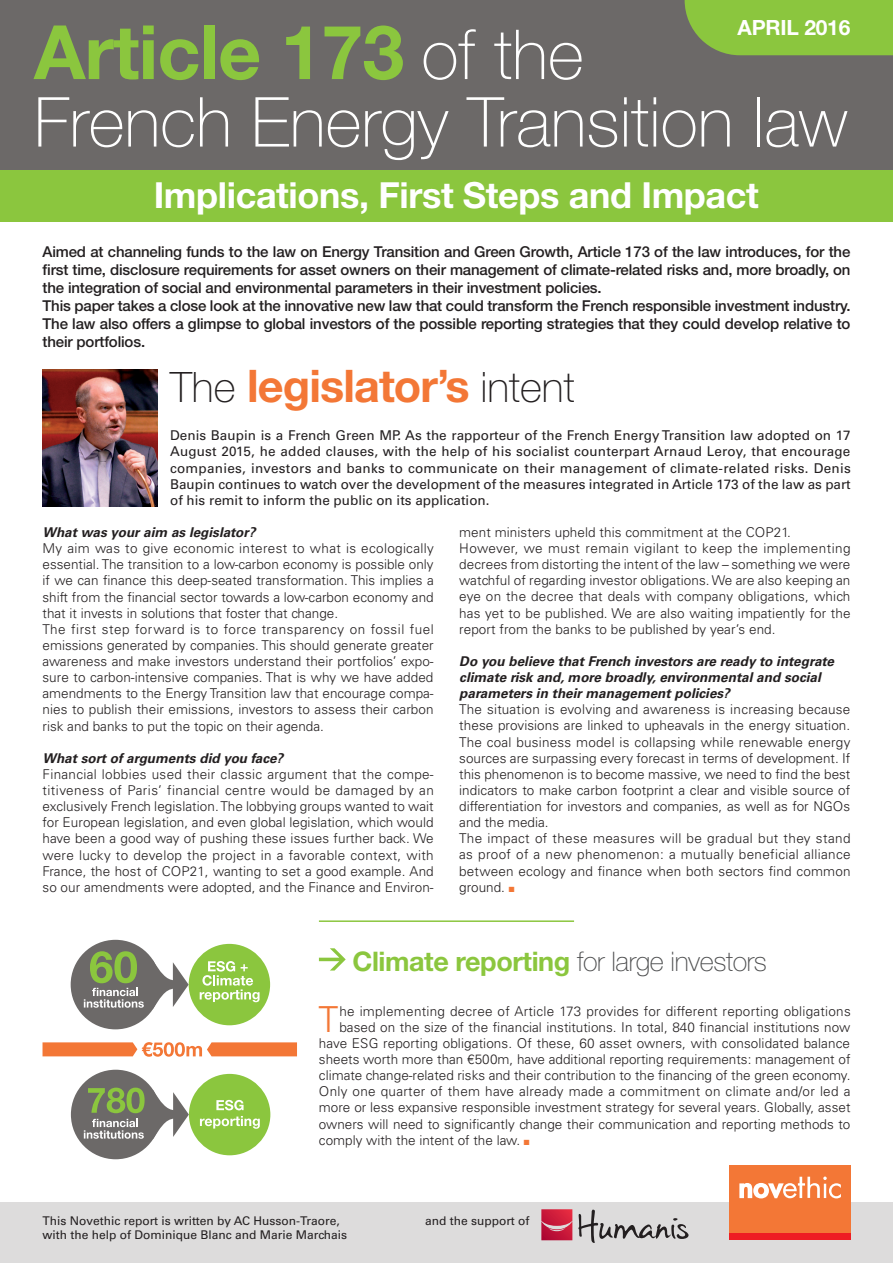
<style>
.page{position:relative;width:893px;height:1263px;background:#fff}
.page>*{position:absolute;margin:0;border:0;box-sizing:border-box;transform-origin:0 0}
.t1{font:700 75px "Helvetica Neue LT Std";letter-spacing:-.01em;color:#8bc63e}
.t2{font:100 69px "Helvetica Neue LT Std";color:#fff}
.t3{font:700 45px "Helvetica Neue LT Std";letter-spacing:-.02em;color:#f37736}
.t4{font:700 36px "Helvetica Neue LT Std";letter-spacing:-.01em;color:#fff}
.t5{font:300 35.85px "Univers LT Std";color:#f37736}
.t6{font:100 27px "Helvetica Neue LT Std";letter-spacing:-.015em;color:#4b4c4d}
.t7{font:700 21px "Helvetica Neue LT Std";letter-spacing:-.01em;color:#fff}
.t8{font:500 15px/18px "Helvetica Neue LT Std";letter-spacing:-.01em;color:#231f20}
.t9{font:300 13.5px/16px "Univers LT Std";letter-spacing:.005em;color:#231f20}
.t10{font:13.5px/16px "Univers LT Std";color:#231f20;text-align:justify}
.t11{font:italic 700 13.5px/16px "Univers LT Std";color:#231f20}
.t12{font:12px/14.4px "Univers LT Std";color:#231f20}
.t13{font:300 12px "Univers LT Std";color:#231f20}
.s1{font-weight:100;font-size:69px;color:#fff}
.s2{font-weight:100;font-size:42px;color:#231f20}
.s3{color:#f37736}
.s4{font-weight:700;color:#8bc63e}
</style>
<div class="page">
<div style="left:0;top:0;width:893px;height:179px;background:#6c6968"></div>
<div style="left:0;top:170px;width:893px;height:51px;background:#8bc63e"></div>
<div style="left:0;top:1202px;width:893px;height:61px;background:#dddcdc"></div>
<div style="left:729px;top:1165px;width:121px;height:74px;background:#f37736"></div>
<svg style="left:739px;top:1176px;width:102px;height:22px"></svg>
<div style="left:729px;top:1233px;width:121px;height:6px;background:#ee1d23"></div>
<img style="left:43px;top:370px;width:114px;height:136px">
<hr style="left:319px;top:920px;width:255px;height:2px;background:#8bc63e">
<div style="left:685px;top:0;width:208px;height:55px;background:#8bc63e"></div>
<svg style="left:319px;top:948px;width:27px;height:22px"></svg>
<svg style="left:541px;top:1209px;width:31px;height:31px"></svg>
<svg style="left:578px;top:1209px;width:111px;height:34px"></svg>
<svg style="left:43px;top:1042px;width:254px;height:15px;background:#f59563"></svg>
<div style="left:71px;top:940px;width:89px;height:89px;background:#6c6968;border-radius:50%"></div>
<div style="left:189px;top:944px;width:81px;height:81px;background:#8bc63e;border-radius:50%"></div>
<svg style="left:152px;top:959px;width:37px;height:51px"></svg>
<svg style="left:200px;top:961px;width:60px;height:41px"></svg>
<svg style="left:84px;top:951px;width:60px;height:57px"></svg>
<div style="left:71px;top:1070px;width:89px;height:89px;background:#6c6968;border-radius:50%"></div>
<div style="left:189px;top:1074px;width:81px;height:81px;background:#8bc63e;border-radius:50%"></div>
<svg style="left:153px;top:1090px;width:36px;height:49px"></svg>
<svg style="left:88px;top:1087px;width:57px;height:26px"></svg>
<svg style="left:216px;top:1100px;width:28px;height:10px"></svg>
<svg style="left:200px;top:1116px;width:60px;height:13px"></svg>
<svg style="left:84px;top:1119px;width:60px;height:20px"></svg>
<h3 class="t7" style="left:738px;top:15px;width:114px">APRIL 2016</h3>
<h1 class="t1" style="left:34px;top:6px;width:551px">Article 173 <span class="s1">of the</span></h1>
<h2 class="t2" style="left:34px;top:83px;width:815px">French Energy Transition law</h2>
<h3 class="t4" style="left:154px;top:173px;width:607px">Implications, First Steps and Impact</h3>
<p class="t8" style="left:43px;top:243px;width:809px">Aimed at channeling funds to the law on Energy Transition and Green Growth, Article 173 of the law introduces, for the first time, disclosure requirements for asset owners on their management of climate-related risks and, more broadly, on the integration of social and environmental parameters in their investment policies.<br>This paper takes a close look at the innovative new law that could transform the French responsible investment industry.<br>The law also offers a glimpse to global investors of the possible reporting strategies that they could develop relative to their portfolios.</p>
<h3 class="t3" style="left:170px;top:358px;width:406px"><span class="s2">The</span> legislator’s <span class="s2">intent</span></h3>
<p class="t10" style="left:170px;top:428px;width:682px">Denis Baupin is a French Green MP. As the rapporteur of the French Energy Transition law adopted on 17<br>August 2015, he added clauses, with the help of his socialist counterpart Arnaud Leroy, that encourage companies, investors and banks to communicate on their management of climate-related risks. Denis Baupin continues to watch over the development of the measures integrated in Article 173 of the law as part of his remit to inform the public on its application.</p>
<p class="t11" style="left:43px;top:524px;width:215px">What was your aim as legislator?</p>
<p class="t9" style="left:43px;top:540px;width:393px">My aim was to give economic interest to what is ecologically essential. The transition to a low-carbon economy is possible only if we can finance this deep-seated transformation. This implies a shift from the financial sector towards a low-carbon economy and that it invests in solutions that foster that change.<br>The first step forward is to force transparency on fossil fuel emissions generated by companies. This should generate greater awareness and make investors understand their portfolios’ expo&shy;sure to carbon-intensive companies. That is why we have added amendments to the Energy Transition law that encourage compa&shy;nies to publish their emissions, investors to assess their carbon risk and banks to put the topic on their agenda.</p>
<p class="t11" style="left:43px;top:750px;width:242px">What sort of arguments did you face?</p>
<p class="t9" style="left:43px;top:766px;width:393px;text-align:justify">Financial lobbies used their classic argument that the compe&shy;titiveness of Paris’ financial centre would be damaged by an exclusively French legislation. The lobbying groups wanted to wait for European legislation, and even global legislation, which would have been a good way of pushing these issues further back. We were lucky to develop the project in a favorable context, with France, the host of COP21, wanting to set a good example. And so our amendments were adopted, and the Finance and Environ-</p>
<p class="t9" style="left:459px;top:524px;width:393px">ment ministers upheld this commitment at the COP21.<br>However, we must remain vigilant to keep the implementing decrees from distorting the intent of the law – something we were watchful of regarding investor obligations. We are also keeping an eye on the decree that deals with company obligations, which has yet to be published. We are also waiting impatiently for the report from the banks to be published by year’s end.</p>
<p class="t11" style="left:459px;top:653px;width:376px">Do you believe that French investors are ready to integrate climate risk and, more broadly, environmental and social parameters in their management policies?</p>
<p class="t9" style="left:459px;top:701px;width:393px">The situation is evolving and awareness is increasing because these provisions are linked to upheavals in the energy situation.<br>The coal business model is collapsing while renewable energy sources are surpassing every forecast in terms of development. If this phenomenon is to become massive, we need to find the best indicators to make carbon footprint a clear and visible source of differentiation for investors and companies, as well as for NGOs and the media.<br>The impact of these measures will be gradual but they stand as proof of a new phenomenon: a mutually beneficial alliance between ecology and finance when both sectors find common ground. <span class="s3">■</span></p>
<h3 class="t6" style="left:352px;top:945px;width:416px"><span class="s4">Climate reporting</span> for large investors</h3>
<h3 class="t5" style="left:318px;top:997px;width:21px">T</h3>
<p class="t9" style="left:339px;top:1003px;width:513px">he implementing decree of Article 173 provides for different reporting obligations</p>
<p class="t9" style="left:339px;top:1019px;width:512px">based on the size of the financial institutions. In total, 840 financial institutions now</p>
<p class="t9" style="left:319px;top:1035px;width:533px">have ESG reporting obligations. Of these, 60 asset owners, with consolidated balance</p>
<p class="t9" style="left:319px;top:1051px;width:533px">sheets worth more than €500m, have additional reporting requirements: management of</p>
<p class="t9" style="left:319px;top:1067px;width:533px">climate change-related risks and their contribution to the financing of the green economy.</p>
<p class="t9" style="left:319px;top:1083px;width:533px">Only one quarter of them have already made a commitment on climate and/or led a</p>
<p class="t9" style="left:319px;top:1100px;width:533px">more or less expansive responsible investment strategy for several years. Globally, asset</p>
<p class="t9" style="left:319px;top:1116px;width:533px">owners will need to significantly change their communication and reporting methods to</p>
<p class="t9" style="left:319px;top:1132px;width:212px">comply with the intent of the law. <span class="s3">■</span></p>
<p class="t12" style="left:43px;top:1213px;width:306px">This Novethic report is written by AC Husson-Traore, with the help of Dominique Blanc and Marie Marchais</p>
<p class="t12" style="left:425px;top:1213px;width:106px">and the support of</p>
<p class="t13" style="left:43px;top:1224px;width:509px">Article 173 of the French Energy Transition law : Implications, First Steps and Impact - April 2016</p>
</div>
